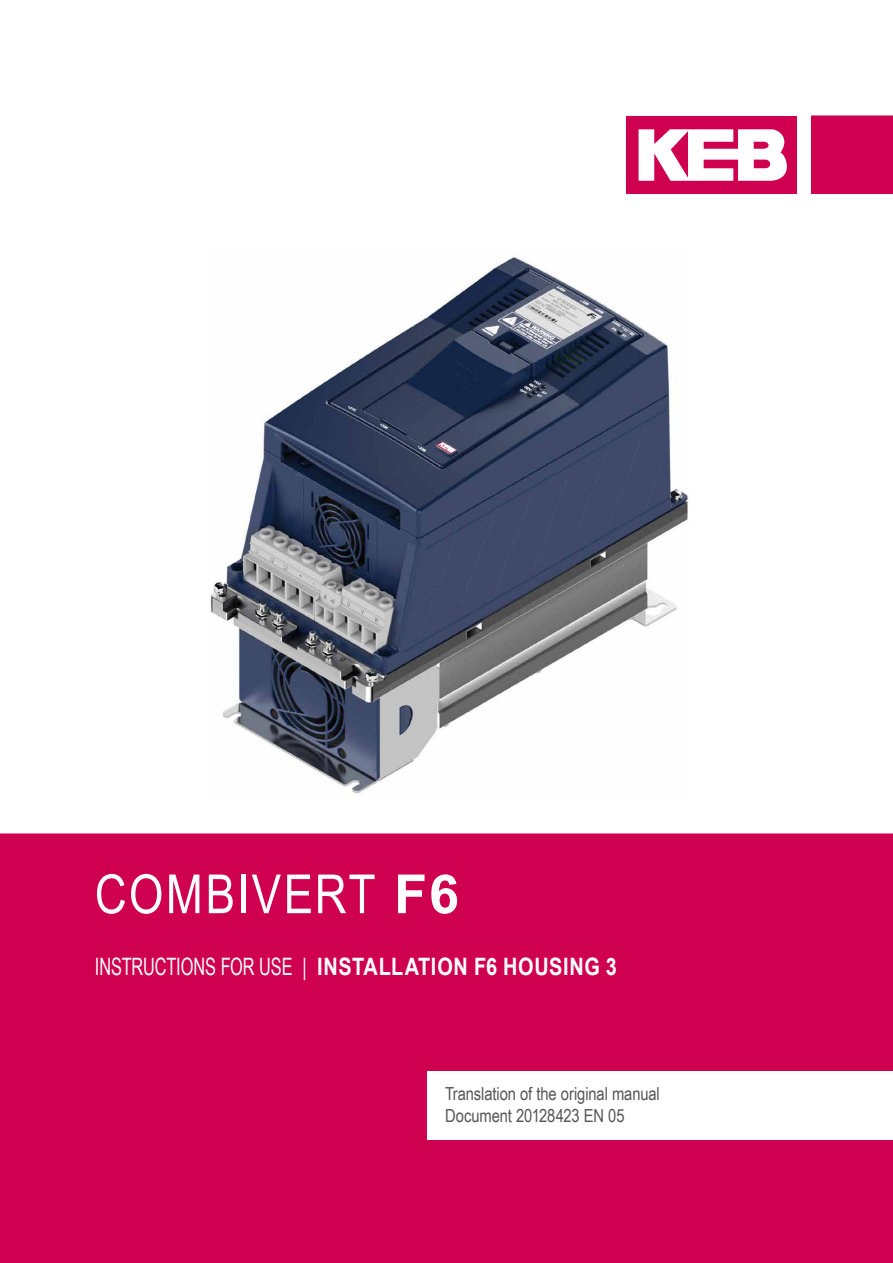
<style>
.page{position:relative;width:893px;height:1263px;background:#fff}
.page>*{position:absolute;margin:0;border:0;box-sizing:border-box;transform-origin:0 0}
.t1{font:54px "Arial Narrow";letter-spacing:.04em;color:#fff}
.t2{font:700 24px "Arial";letter-spacing:.03em;color:#fff;scale:.83 1}
.t3{font:18px/21.6px "Arial Narrow";letter-spacing:-.005em;color:#565656}
.s1{font-family:"Arial";font-weight:700}
.s2{font-family:"Arial Narrow";font-weight:400}
</style>
<div class="page">
<div style="left:0;top:833px;width:893px;height:430px;background:#ce004f;border:2px solid #ce004f"></div>
<svg style="left:626px;top:116px;width:170px;height:77px"></svg>
<div style="left:812px;top:116px;width:81px;height:77px;background:#ce004f"></div>
<div style="left:428px;top:1071px;width:465px;height:69px;background:#fff"></div>
<img style="left:210px;top:257px;width:479px;height:537px">
<h1 class="t1" style="left:95px;top:854px;width:366px">COMBIVERT <span class="s1">F6</span></h1>
<h2 class="t2" style="left:95px;top:949px;width:631px"><span class="s2">INSTRUCTIONS FOR USE |</span> INSTALLATION F6 HOUSING 3</h2>
<p class="t3" style="left:445px;top:1082px;width:216px">Translation of the original manual<br>Document 20128423 EN 05</p>
</div>
